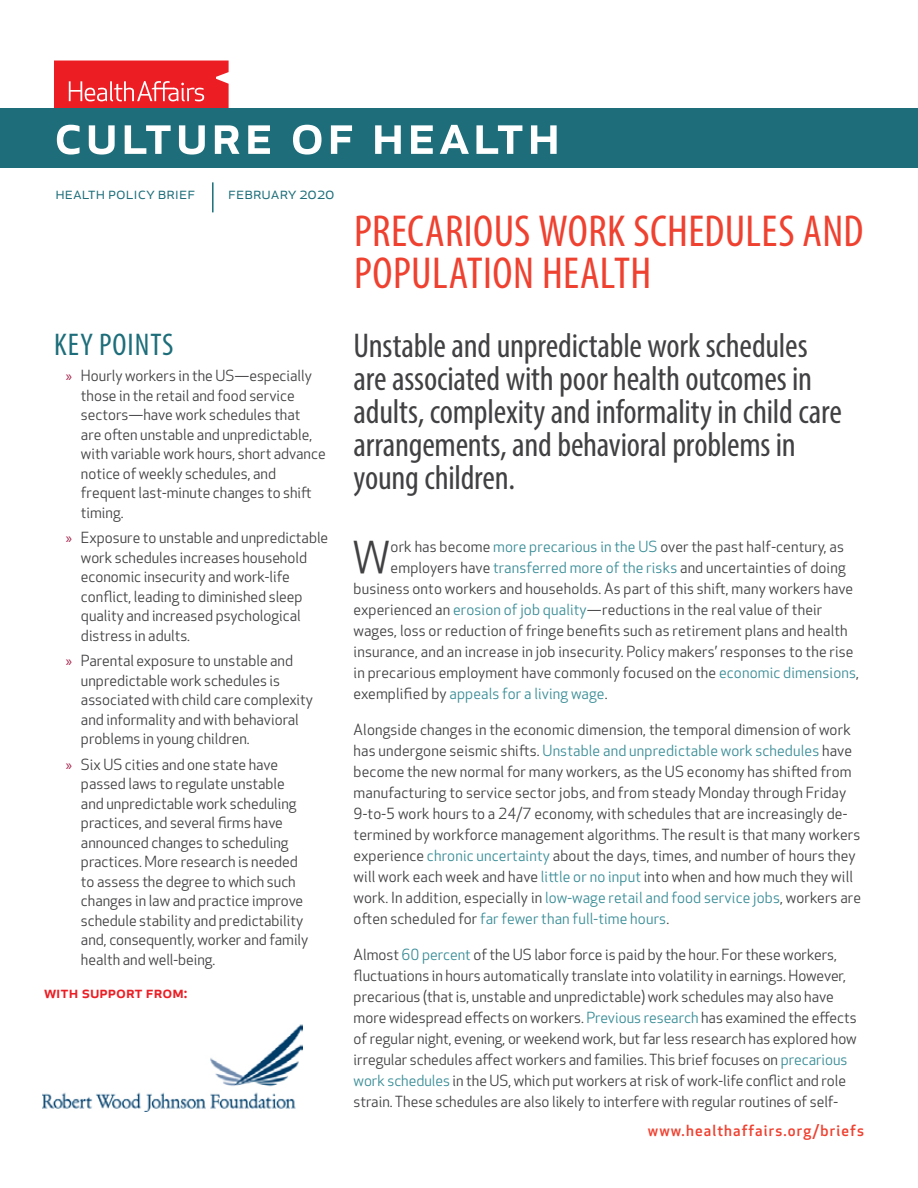
<style>
.page{position:relative;width:918px;height:1188px;background:#fff}
.page>*{position:absolute;margin:0;border:0;box-sizing:border-box;transform-origin:0 0}
.t1{font:500 57px "Apex New";letter-spacing:.05em;color:#fff}
.t2{font:condensed 45px/42px "Myriad Pro";letter-spacing:.01em;color:#ef4130}
.t3{font:43.05px "Apex New";color:#414042}
.t4{font:condensed 34.5px/33px "Myriad Pro";letter-spacing:-.005em;color:#414042}
.t5{font:condensed 31.5px "Myriad Pro";letter-spacing:.03em;color:#1d6e7a}
.t6{font:16.5px "Apex New";color:#1d6e7a}
.t7{font:500 16.5px "Apex New";color:#ed1d24}
.t8{font:15px/19.5px "Apex New";color:#414042}
.t9{font:15px "Apex New";letter-spacing:.01em;color:#3a8d97}
.t10{font:500 15px "Apex New";letter-spacing:.075em;color:#ef4130}
.s1{font-family:"Myriad Pro";color:#a31c45}
.s2{color:#3a8d97}
.s3{color:#414042}
</style>
<div class="page">
<svg style="left:54px;top:61px;width:175px;height:47px;background:#ee333a"></svg>
<div style="left:0;top:108px;width:918px;height:60px;background:#1d6e7a"></div>
<img style="left:42px;top:1024px;width:261px;height:87px">
<hr style="left:212px;top:182px;width:2px;height:30px;background:#1d6e7a">
<h1 class="t1" style="left:54px;top:95px;width:508px">culture of health</h1>
<p class="t6" style="left:56px;top:183px;width:141px">health policy brief</p>
<p class="t6" style="left:228px;top:183px;width:108px">february 2020</p>
<h3 class="t5" style="left:54px;top:325px;width:121px">KEY POINTS</h3>
<p class="t8" style="left:81px;top:366px;width:246px;text-indent:-15px"><span class="s1">»</span> Hourly workers in the US—especially those in the retail and food service sectors—have work schedules that<br>are often unstable and unpredictable, with variable work hours, short advance notice of weekly schedules, and frequent last-minute changes to shift timing.</p>
<p class="t8" style="left:81px;top:528px;width:249px;text-indent:-15px"><span class="s1">»</span> Exposure to unstable and unpredictable work schedules increases household economic insecurity and work-life conflict, leading to diminished sleep quality and increased psychological distress in adults.</p>
<p class="t8" style="left:81px;top:651px;width:233px;text-indent:-15px"><span class="s1">»</span> Parental exposure to unstable and unpredictable work schedules is associated with child care complexity and informality and with behavioral problems in young children.</p>
<p class="t8" style="left:81px;top:754px;width:229px;text-indent:-15px"><span class="s1">»</span> Six US cities and one state have passed laws to regulate unstable and unpredictable work scheduling practices, and several firms have announced changes to scheduling practices. More research is needed to assess the degree to which such changes in law and practice improve schedule stability and predictability and, consequently, worker and family health and well-being.</p>
<p class="t7" style="left:44px;top:981px;width:145px">with support from:</p>
<h2 class="t2" style="left:354px;top:210px;width:511px">PRECARIOUS WORK SCHEDULES AND<br>POPULATION HEALTH</h2>
<h3 class="t4" style="left:354px;top:329px;width:490px">Unstable and unpredictable work schedules are associated with poor health outcomes in adults, complexity and informality in child care arrangements, and behavioral problems in young children.</h3>
<h3 class="t3" style="left:352px;top:530px;width:39px">W</h3>
<p class="t8" style="left:391px;top:537px;width:455px">ork has become <span class="s2">more precarious in the US</span> over the past half-century, as</p>
<p class="t8" style="left:391px;top:558px;width:457px">employers have <span class="s2">transferred more of the risks</span> and uncertainties of doing</p>
<p class="t8" style="left:354px;top:579px;width:501px">business onto workers and households. As part of this shift, many workers have</p>
<p class="t8" style="left:354px;top:600px;width:470px">experienced an <span class="s2">erosion of job quality</span>—reductions in the real value of their</p>
<p class="t8" style="left:354px;top:621px;width:496px">wages, loss or reduction of fringe benefits such as retirement plans and health</p>
<p class="t8" style="left:354px;top:642px;width:501px">insurance, and an increase in job insecurity. Policy makers’ responses to the rise</p>
<p class="t8" style="left:354px;top:663px;width:507px">in precarious employment have commonly focused on the <span class="s2">economic dimensions</span>,</p>
<p class="t9" style="left:354px;top:684px;width:255px"><span class="s3">exemplified by</span> appeals for a living wage<span class="s3">.</span></p>
<p class="t8" style="left:354px;top:719px;width:509px;line-height:21px">Alongside changes in the economic dimension, the temporal dimension of work has undergone seismic shifts. <span class="s2">Unstable and unpredictable work schedules</span> have become the new normal for many workers, as the US economy has shifted from manufacturing to service sector jobs, and from steady Monday through Friday 9-to-5 work hours to a 24/7 economy, with schedules that are increasingly de&shy;termined by workforce management algorithms. The result is that many workers experience <span class="s2">chronic uncertainty</span> about the days, times, and number of hours they will work each week and have <span class="s2">little or no input</span> into when and how much they will work. In addition, especially in <span class="s2">low-wage retail and food service jobs</span>, workers are often scheduled for <span class="s2">far fewer than full-time hours</span>.</p>
<p class="t8" style="left:354px;top:944px;width:505px;line-height:21px">Almost <span class="s2">60 percent</span> of the US labor force is paid by the hour. For these workers, fluctuations in hours automatically translate into volatility in earnings. However, precarious (that is, unstable and unpredictable) work schedules may also have more widespread effects on workers. <span class="s2">Previous research</span> has examined the effects of regular night, evening, or weekend work, but far less research has explored how irregular schedules affect workers and families. This brief focuses on <span class="s2">precarious work schedules</span> in the US, which put workers at risk of work-life conflict and role strain. These schedules are also likely to interfere with regular routines of self-</p>
<p class="t10" style="left:648px;top:1121px;width:218px">www.healthaffairs.org/briefs</p>
</div>
